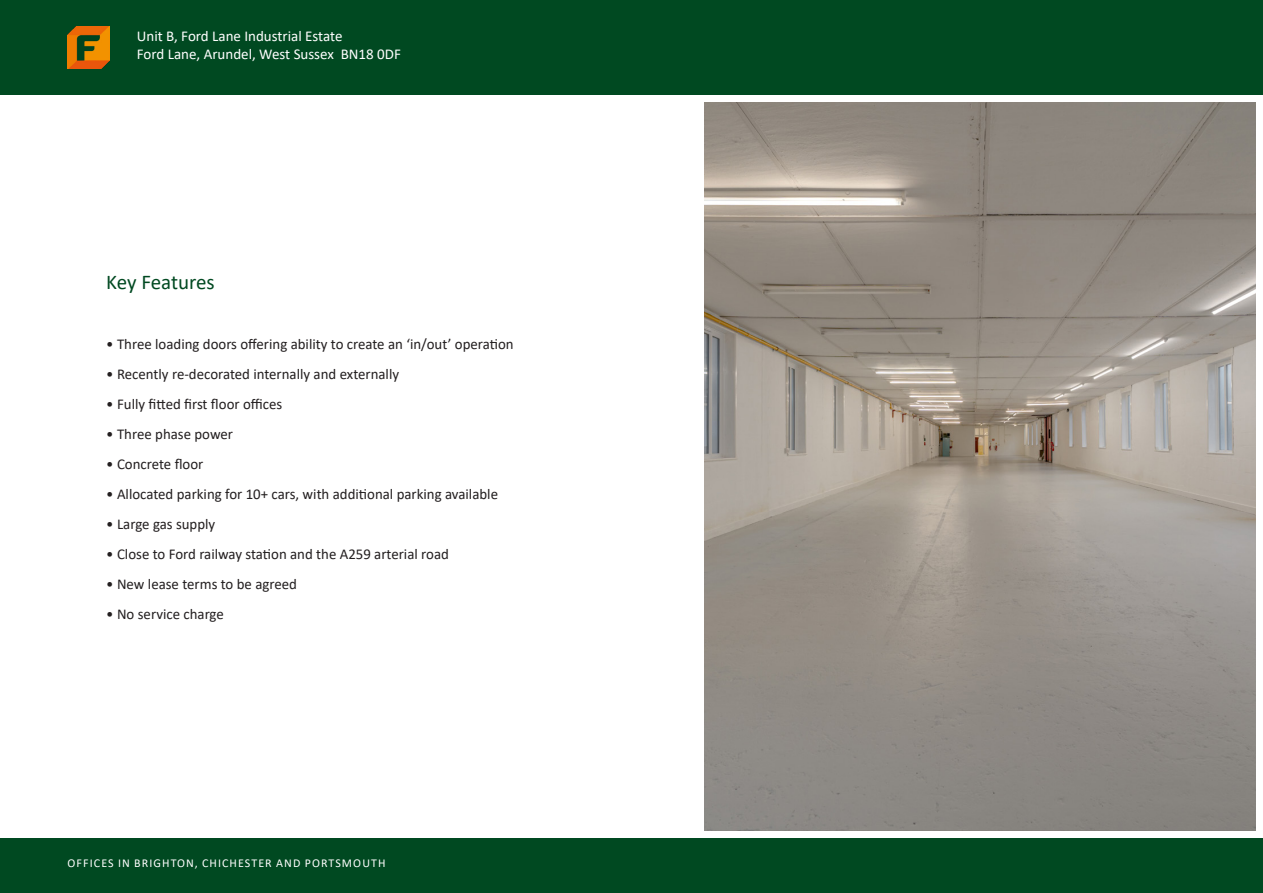
<style>
.page{position:relative;width:1263px;height:893px;background:#fff}
.page>*{position:absolute;margin:0;border:0;box-sizing:border-box;transform-origin:0 0}
.Flude_-_Sub_Header{font:21px "Calibri";letter-spacing:-.005em;color:#004921}
.Flude_-_Standard_Paragraph_Text{font:15px "Calibri";color:#231f20}
.t1{font:15px "Calibri";color:#fff}
.t2{font:12px "Calibri";letter-spacing:.09em;color:#fff}
</style>
<div class="page">
<div style="left:0;top:0;width:1263px;height:95px;background:#004921"></div>
<img style="left:67px;top:26px;width:43px;height:42px">
<div style="left:0;top:838px;width:1263px;height:55px;background:#004921"></div>
<img style="left:705px;top:102px;width:550px;height:729px">
<p class="t1" style="left:137px;top:26px;width:207px">Unit B, Ford Lane Industrial Estate</p>
<p class="t1" style="left:137px;top:44px;width:266px">Ford Lane, Arundel, West Sussex BN18 0DF</p>
<p class="Flude_-_Sub_Header" style="left:106px;top:268px;width:110px">Key Features</p>
<p class="Flude_-_Standard_Paragraph_Text" style="left:106px;top:334px;width:409px">• Three loading doors offering ability to create an ‘in/out’ operation</p>
<p class="Flude_-_Standard_Paragraph_Text" style="left:106px;top:364px;width:294px">• Recently re-decorated internally and externally</p>
<p class="Flude_-_Standard_Paragraph_Text" style="left:106px;top:394px;width:178px">• Fully fitted first floor offices</p>
<p class="Flude_-_Standard_Paragraph_Text" style="left:106px;top:424px;width:128px">• Three phase power</p>
<p class="Flude_-_Standard_Paragraph_Text" style="left:106px;top:454px;width:99px">• Concrete floor</p>
<p class="Flude_-_Standard_Paragraph_Text" style="left:106px;top:484px;width:393px">• Allocated parking for 10+ cars, with additional parking available</p>
<p class="Flude_-_Standard_Paragraph_Text" style="left:106px;top:514px;width:111px">• Large gas supply</p>
<p class="Flude_-_Standard_Paragraph_Text" style="left:106px;top:544px;width:344px">• Close to Ford railway station and the A259 arterial road</p>
<p class="Flude_-_Standard_Paragraph_Text" style="left:106px;top:574px;width:192px">• New lease terms to be agreed</p>
<p class="Flude_-_Standard_Paragraph_Text" style="left:106px;top:604px;width:119px">• No service charge</p>
<p class="t2" style="left:68px;top:855px;width:319px">OFFICES IN BRIGHTON, CHICHESTER AND PORTSMOUTH</p>
</div>
